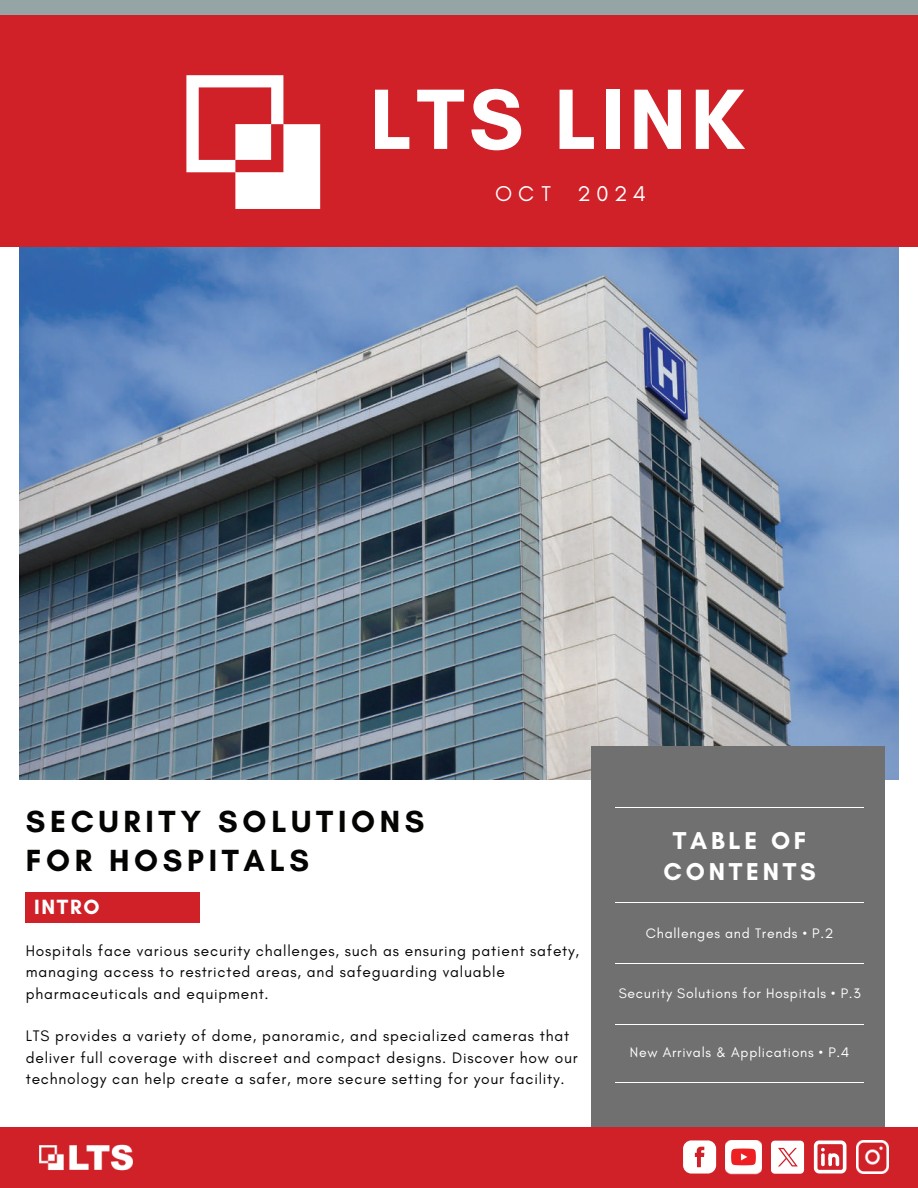
<style>
.page{position:relative;width:918px;height:1188px;background:#fff}
.page>*{position:absolute;margin:0;border:0;box-sizing:border-box;transform-origin:0 0}
.t1{font:700 87.15px "Glacial Indifference";letter-spacing:.05em;color:#fff}
.t2{font:700 31.2px/39.5px "Glacial Indifference";letter-spacing:.15em;color:#040503}
.t3{font:700 24.9px/31.5px "Glacial Indifference";letter-spacing:.15em;color:#fff;text-align:center}
.t4{font:21.75px "Glacial Indifference";letter-spacing:.25em;color:#fff}
.t5{font:700 21px "Glacial Indifference";letter-spacing:.08em;color:#fff}
.t6{font:15.6px/21.5px "Glacial Indifference";letter-spacing:.05em;color:#040503}
.t7{font:14.1px "Glacial Indifference";letter-spacing:.05em;color:#fff}
</style>
<div class="page">
<img style="left:19px;top:247px;width:880px;height:532px">
<div style="left:0;top:13px;width:918px;height:234px;background:#d02028"></div>
<div style="left:592px;top:746px;width:293px;height:430px;background:#707071"></div>
<div style="left:0;top:0;width:918px;height:15px;background:#95a5a5"></div>
<div style="left:0;top:1128px;width:918px;height:60px;background:#d02028"></div>
<svg style="left:771px;top:1141px;width:33px;height:33px"></svg>
<img style="left:39px;top:1144px;width:94px;height:27px">
<img style="left:726px;top:1141px;width:35px;height:33px">
<svg style="left:814px;top:1140px;width:32px;height:33px"></svg>
<svg style="left:683px;top:1140px;width:33px;height:34px"></svg>
<img style="left:856px;top:1140px;width:33px;height:33px">
<svg style="left:186px;top:75px;width:134px;height:134px"></svg>
<hr style="left:616px;top:903px;width:248px;height:1px;background:#fff">
<hr style="left:616px;top:964px;width:248px;height:1px;background:#fff">
<hr style="left:616px;top:1025px;width:248px;height:1px;background:#fff">
<hr style="left:616px;top:1082px;width:248px;height:1px;background:#fff">
<hr style="left:616px;top:807px;width:248px;height:1px;background:#fff">
<div style="left:26px;top:892px;width:174px;height:30px;background:#d02028"></div>
<h1 class="t1" style="left:370px;top:65px;width:376px">LTS LINK</h1>
<h3 class="t4" style="left:495px;top:181px;width:58px">OCT</h3>
<h3 class="t4" style="left:578px;top:181px;width:70px">2024</h3>
<h2 class="t2" style="left:26px;top:801px;width:400px">SECURITY SOLUTIONS<br>FOR HOSPITALS</h2>
<h3 class="t5" style="left:34px;top:894px;width:67px">INTRO</h3>
<p class="t6" style="left:26px;top:940px;width:555px">Hospitals face various security challenges, such as ensuring patient safety, managing access to restricted areas, and safeguarding valuable pharmaceuticals and equipment.</p>
<p class="t6" style="left:26px;top:1026px;width:554px">LTS provides a variety of dome, panoramic, and specialized cameras that deliver full coverage with discreet and compact designs. Discover how our technology can help create a safer, more secure setting for your facility.</p>
<h3 class="t3" style="left:664px;top:825px;width:154px">TABLE OF<br>CONTENTS</h3>
<p class="t7" style="left:646px;top:925px;width:189px">Challenges and Trends • P.2</p>
<p class="t7" style="left:619px;top:985px;width:243px">Security Solutions for Hospitals • P.3</p>
<p class="t7" style="left:630px;top:1044px;width:221px">New Arrivals &amp; Applications • P.4</p>
</div>
